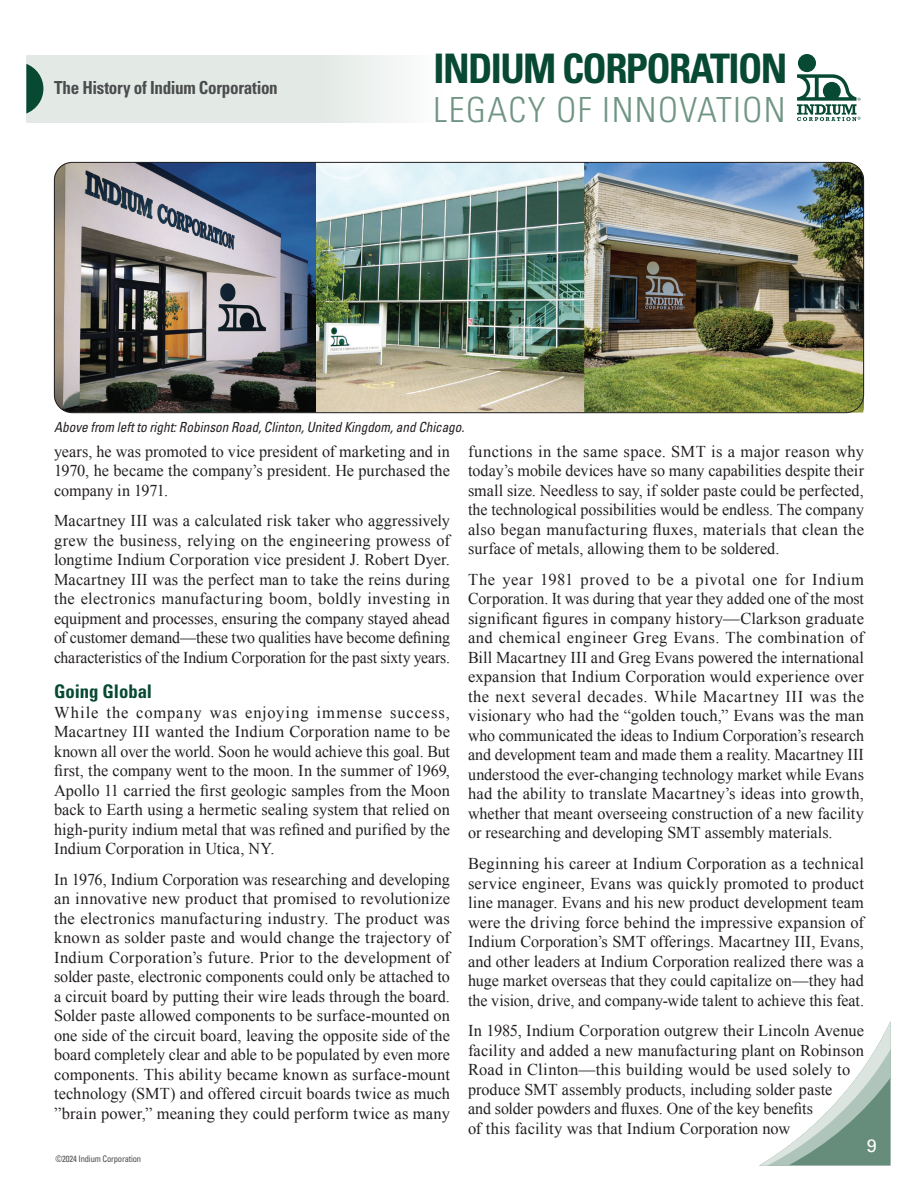
<style>
.page{position:relative;width:918px;height:1188px;background:#fff}
.page>*{position:absolute;margin:0;border:0;box-sizing:border-box;transform-origin:0 0}
.t1{font:700 condensed 40.65px "Univers LT Std";letter-spacing:-.04em;color:#074932}
.t2{font:300 condensed 34.65px "Univers LT Std";letter-spacing:.04em;color:#719585}
.t3{font:700 condensed 18.75px "Univers LT Std";letter-spacing:-.005em;color:#074932}
.t4{font:700 condensed 18px "Univers LT Std";letter-spacing:-.02em;color:#4b4c4d;scale:.95 1}
.t5{font:18px "Univers LT Std";color:#fff}
.t6{font:16.5px/19.5px "Times New Roman";color:#231f20;text-align:justify}
.t7{font:italic condensed 13.95px "Univers LT Std";color:#231f20;scale:.95 1}
.t8{font:condensed 9px "Univers LT Std";letter-spacing:-.02em;color:#4b4c4d;scale:.95 1}
</style>
<div class="page">
<svg style="left:759px;top:1021px;width:132px;height:145px"></svg>
<div style="left:26px;top:55px;width:418px;height:67px;background:linear-gradient(to right,#dde6e1,#f0f4f2)"></div>
<svg style="left:26px;top:64px;width:17px;height:50px"></svg>
<svg style="left:797px;top:74px;width:64px;height:47px"></svg>
<div style="left:798px;top:54px;width:18px;height:18px;background:#074932;border-radius:50%"></div>
<img style="left:54px;top:162px;width:530px;height:251px">
<img style="left:584px;top:162px;width:280px;height:251px">
<p class="t4" style="left:54px;top:77px;width:237px">The History of Indium Corporation</p>
<h1 class="t1" style="left:434px;top:44px;width:355px">INDIUM CORPORATION</h1>
<h2 class="t2" style="left:434px;top:89px;width:354px">LEGACY OF INNOVATION</h2>
<p class="t7" style="left:54px;top:418px;width:434px">Above from left to right: Robinson Road, Clinton, United Kingdom, and Chicago.</p>
<p class="t6" style="left:54px;top:441px;width:398px">years, he was promoted to vice president of marketing and in 1970, he became the company’s president. He purchased the company in 1971.</p>
<p class="t6" style="left:54px;top:511px;width:398px">Macartney III was a calculated risk taker who aggressively grew the business, relying on the engineering prowess of longtime Indium Corporation vice president J. Robert Dyer.<br>Macartney III was the perfect man to take the reins during the electronics manufacturing boom, boldly investing in equipment and processes, ensuring the company stayed ahead of customer demand—these two qualities have become defining characteristics of the Indium Corporation for the past sixty years.</p>
<p class="t3" style="left:54px;top:680px;width:100px">Going Global</p>
<p class="t6" style="left:54px;top:702px;width:398px">While the company was enjoying immense success, Macartney III wanted the Indium Corporation name to be known all over the world. Soon he would achieve this goal. But first, the company went to the moon. In the summer of 1969, Apollo 11 carried the first geologic samples from the Moon back to Earth using a hermetic sealing system that relied on high-purity indium metal that was refined and purified by the Indium Corporation in Utica, NY.</p>
<p class="t6" style="left:54px;top:869px;width:398px">In 1976, Indium Corporation was researching and developing an innovative new product that promised to revolutionize the electronics manufacturing industry. The product was known as solder paste and would change the trajectory of Indium Corporation’s future. Prior to the development of solder paste, electronic components could only be attached to a circuit board by putting their wire leads through the board.<br>Solder paste allowed components to be surface-mounted on one side of the circuit board, leaving the opposite side of the board completely clear and able to be populated by even more components. This ability became known as surface-mount technology (SMT) and offered circuit boards twice as much ”brain power,” meaning they could perform twice as many</p>
<p class="t8" style="left:56px;top:1153px;width:92px">©2024 Indium Corporation</p>
<p class="t6" style="left:468px;top:441px;width:398px">functions in the same space. SMT is a major reason why today’s mobile devices have so many capabilities despite their small size. Needless to say, if solder paste could be perfected, the technological possibilities would be endless. The company also began manufacturing fluxes, materials that clean the surface of metals, allowing them to be soldered.</p>
<p class="t6" style="left:468px;top:569px;width:398px">The year 1981 proved to be a pivotal one for Indium Corporation. It was during that year they added one of the most significant figures in company history—Clarkson graduate and chemical engineer Greg Evans. The combination of Bill Macartney III and Greg Evans powered the international expansion that Indium Corporation would experience over the next several decades. While Macartney III was the visionary who had the “golden touch,” Evans was the man who communicated the ideas to Indium Corporation’s research and development team and made them a reality. Macartney III understood the ever-changing technology market while Evans had the ability to translate Macartney’s ideas into growth, whether that meant overseeing construction of a new facility or researching and developing SMT assembly materials.</p>
<p class="t6" style="left:468px;top:854px;width:398px">Beginning his career at Indium Corporation as a technical service engineer, Evans was quickly promoted to product line manager. Evans and his new product development team were the driving force behind the impressive expansion of Indium Corporation’s SMT offerings. Macartney III, Evans, and other leaders at Indium Corporation realized there was a huge market overseas that they could capitalize on—they had the vision, drive, and company-wide talent to achieve this feat.</p>
<p class="t6" style="left:468px;top:1021px;width:398px;text-align:left">In 1985, Indium Corporation outgrew their Lincoln Avenue facility and added a new manufacturing plant on Robinson Road in Clinton—this building would be used solely to produce SMT assembly products, including solder paste<br>and solder powders and fluxes. One of the key benefits<br>of this facility was that Indium Corporation now</p>
<p class="t5" style="left:867px;top:1135px;width:12px">9</p>
</div>
